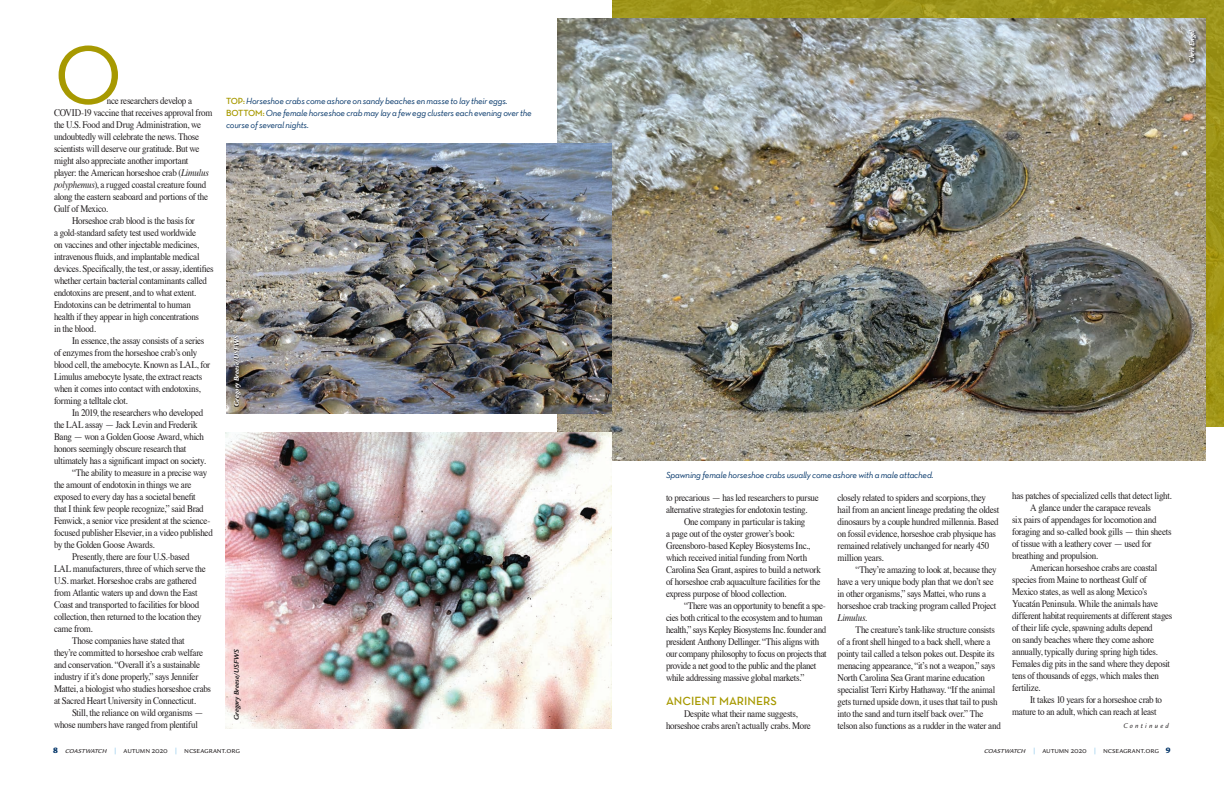
<style>
.page{position:relative;width:1224px;height:792px;background:#fff}
.page>*{position:absolute;margin:0;border:0;box-sizing:border-box;transform-origin:0 0}
.t1{font:85px "Neutra Text TF Book SC Alt";color:#a79901}
.t2{font:600 12px "Neutra Text TF";letter-spacing:-.005em;color:#a79901}
.t3{font:10px/12px "Times";letter-spacing:-.03em;color:#231f20;scale:.9 1}
.t4{font:9px/12px "Neutra Text TF Book Italic Alt";letter-spacing:-.02em;color:#003367}
.t5{font:8px "Legacy Sans SC";letter-spacing:-.01em;color:#231f20}
.t6{font:italic 700 7px "Legacy Sans";color:#fff}
.t7{font:italic 700 7px "Legacy Sans";color:#231f20}
.t8{font:italic 7px "Legacy Sans";color:#231f20}
.s1{font-style:italic}
.s2{font-family:"Neutra Text TF";font-weight:600;color:#a79901}
.s3{font-family:"Legacy Sans";font-weight:900;color:#003367}
.s4{font-weight:500;color:#78bde8}
</style>
<div class="page">
<img style="left:612px;top:0;width:612px;height:427px">
<img style="left:557px;top:18px;width:649px;height:443px">
<img style="left:225px;top:432px;width:387px;height:297px">
<img style="left:226px;top:143px;width:386px;height:271px">
<svg style="left:234px;top:335px;width:8px;height:72px"></svg>
<svg style="left:1189px;top:30px;width:10px;height:35px"></svg>
<p class="t1" style="left:54px;top:24px;width:70px">O</p>
<p class="t3" style="left:54px;top:94px;width:178px;text-indent:53px">nce researchers develop a COVID-19 vaccine that receives approval from the U.S. Food and Drug Administration, we undoubtedly will celebrate the news. Those scientists will deserve our gratitude. But we might also appreciate another important player: the American horseshoe crab (<span class="s1">Limulus polyphemus</span>), a rugged coastal creature found along the eastern seaboard and portions of the Gulf of Mexico.</p>
<p class="t3" style="left:54px;top:214px;width:179px;text-indent:18px">Horseshoe crab blood is the basis for<br>a gold-standard safety test used worldwide<br>on vaccines and other injectable medicines, intravenous fluids, and implantable medical devices. Specifically, the test, or assay, identifies whether certain bacterial contaminants called endotoxins are present, and to what extent.<br>Endotoxins can be detrimental to human health if they appear in high concentrations<br>in the blood.</p>
<p class="t3" style="left:54px;top:334px;width:175px;text-indent:18px">In essence, the assay consists of a series of enzymes from the horseshoe crab’s only blood cell, the amebocyte. Known as LAL, for Limulus amebocyte lysate, the extract reacts when it comes into contact with endotoxins, forming a telltale clot.</p>
<p class="t3" style="left:54px;top:406px;width:170px;text-indent:18px">In 2019, the researchers who developed the LAL assay — Jack Levin and Frederik Bang — won a Golden Goose Award, which honors seemingly obscure research that ultimately has a significant impact on society.</p>
<p class="t3" style="left:54px;top:466px;width:178px;text-indent:18px">“The ability to measure in a precise way the amount of endotoxin in things we are exposed to every day has a societal benefit<br>that I think few people recognize,” said Brad Fenwick, a senior vice president at the science&shy;focused publisher Elsevier, in a video published by the Golden Goose Awards.</p>
<p class="t3" style="left:54px;top:550px;width:170px;text-indent:18px">Presently, there are four U.S.-based LAL manufacturers, three of which serve the U.S. market. Horseshoe crabs are gathered from Atlantic waters up and down the East Coast and transported to facilities for blood collection, then returned to the location they came from.</p>
<p class="t3" style="left:54px;top:634px;width:176px;text-indent:18px">Those companies have stated that<br>they’re committed to horseshoe crab welfare and conservation. “Overall it’s a sustainable industry if it’s done properly,” says Jennifer Mattei, a biologist who studies horseshoe crabs at Sacred Heart University in Connecticut.</p>
<p class="t3" style="left:54px;top:706px;width:167px;text-indent:18px">Still, the reliance on wild organisms — whose numbers have ranged from plentiful</p>
<p class="t4" style="left:226px;top:95px;width:307px"><span class="s2">TOP:</span> Horseshoe crabs come ashore on sandy beaches en masse to lay their eggs.<br><span class="s2">BOTTOM:</span> One female horseshoe crab may lay a few egg clusters each evening over the course of several nights.</p>
<p class="t6" style="left:232px;top:406px;width:72px;rotate:-90deg">Gregory Breese/USFWS</p>
<p class="t7" style="left:232px;top:720px;width:72px;rotate:-90deg">Gregory Breese/USFWS</p>
<p class="t4" style="left:666px;top:468px;width:269px">Spawning female horseshoe crabs usually come ashore with a male attached.</p>
<p class="t3" style="left:666px;top:491px;width:171px">to precarious — has led researchers to pursue alternative strategies for endotoxin testing.</p>
<p class="t3" style="left:666px;top:515px;width:174px;text-indent:18px">One company in particular is taking<br>a page out of the oyster grower’s book:<br>Greensboro-based Kepley Biosystems Inc., which received initial funding from North Carolina Sea Grant, aspires to build a network of horseshoe crab aquaculture facilities for the express purpose of blood collection.</p>
<p class="t3" style="left:666px;top:599px;width:180px;text-indent:18px">“There was an opportunity to benefit a spe&shy;cies both critical to the ecosystem and to human health,” says Kepley Biosystems Inc. founder and president Anthony Dellinger. “This aligns with our company philosophy to focus on projects that provide a net good to the public and the planet while addressing massive global markets.”</p>
<p class="t2" style="left:666px;top:694px;width:112px">ANCIENT MARINERS</p>
<p class="t3" style="left:666px;top:707px;width:162px;text-align:center">Despite what their name suggests, horseshoe crabs aren’t actually crabs. More</p>
<p class="t3" style="left:838px;top:491px;width:181px">closely related to spiders and scorpions, they hail from an ancient lineage predating the oldest dinosaurs by a couple hundred millennia. Based on fossil evidence, horseshoe crab physique has remained relatively unchanged for nearly 450 million years.</p>
<p class="t3" style="left:838px;top:563px;width:178px;text-indent:18px">“They’re amazing to look at, because they have a very unique body plan that we don’t see in other organisms,” says Mattei, who runs a horseshoe crab tracking program called Project <span class="s1">Limulus</span>.</p>
<p class="t3" style="left:838px;top:623px;width:183px;text-indent:18px">The creature’s tank-like structure consists of a front shell hinged to a back shell, where a pointy tail called a telson pokes out. Despite its menacing appearance, “it’s not a weapon,” says North Carolina Sea Grant marine education specialist Terri Kirby Hathaway. “If the animal gets turned upside down, it uses that tail to push into the sand and turn itself back over.” The telson also functions as a rudder in the water and</p>
<p class="t3" style="left:1012px;top:489px;width:179px">has patches of specialized cells that detect light.</p>
<p class="t3" style="left:1012px;top:501px;width:179px;text-indent:18px">A glance under the carapace reveals<br>six pairs of appendages for locomotion and foraging and so-called book gills — thin sheets of tissue with a leathery cover — used for breathing and propulsion.</p>
<p class="t3" style="left:1012px;top:561px;width:179px;text-indent:18px">American horseshoe crabs are coastal species from Maine to northeast Gulf of Mexico states, as well as along Mexico’s Yucatán Peninsula. While the animals have different habitat requirements at different stages of their life cycle, spawning adults depend<br>on sandy beaches where they come ashore annually, typically during spring high tides.<br>Females dig pits in the sand where they deposit tens of thousands of eggs, which males then fertilize.</p>
<p class="t3" style="left:1012px;top:693px;width:168px;text-indent:18px">It takes 10 years for a horseshoe crab to mature to an adult, which can reach at least</p>
<p class="t8" style="left:1123px;top:721px;width:47px">C o n t i n u e d</p>
<p class="t5" style="left:53px;top:746px;width:188px"><span class="s3">8</span> <span class="s1">coastwatch</span> <span class="s4">|</span> autumn 2020 <span class="s4">|</span> ncseagrant.org</p>
<p class="t5" style="left:984px;top:746px;width:188px"><span class="s1">coastwatch</span> <span class="s4">|</span> autumn 2020 <span class="s4">|</span> ncseagrant.org <span class="s3">9</span></p>
<p class="t6" style="left:1187px;top:63px;width:35px;rotate:-90deg">Chris Engel</p>
</div>
